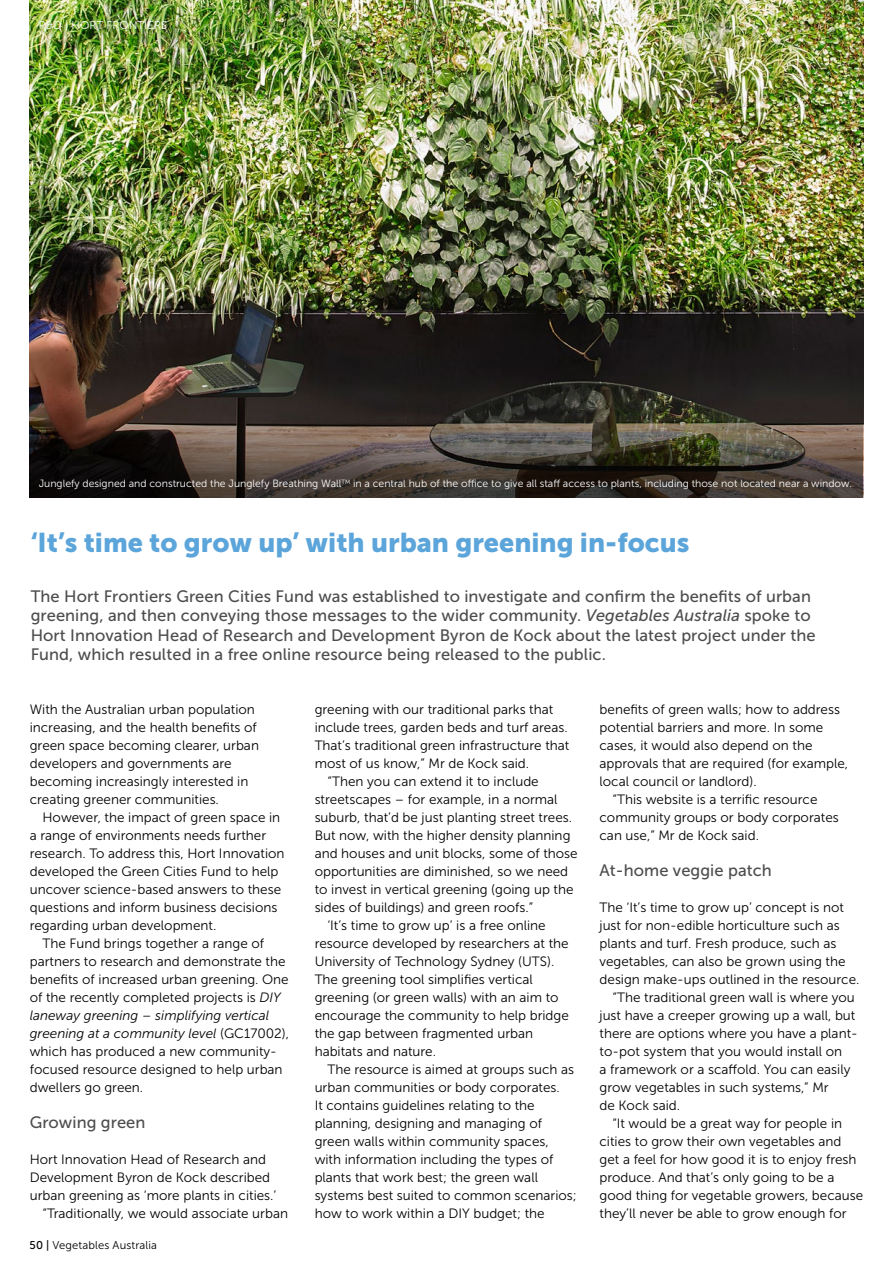
<style>
.page{position:relative;width:893px;height:1263px;background:#fff}
.page>*{position:absolute;margin:0;border:0;box-sizing:border-box;transform-origin:0 0}
.Heading{font:27px "Museo Sans 900";color:#5ca5db}
.Sub_Heading{font:16.5px/19.5px "Museo Sans 500";letter-spacing:.005em;color:#4d4d4f}
.Body{font:13.5px/18px "Museo Sans 300";color:#000}
.First_Paragraph{font:13.5px/18px "Museo Sans 300";color:#000}
.t1{font:11.25px "Museo Sans 300";letter-spacing:.01em;color:#000}
.R_D_Tag_on_Light{font:11.25px "Museo Sans 300";letter-spacing:.01em;color:#fff}
.Image_Caption{font:10.5px "Museo Sans 300";color:#fff}
.s1{font-style:italic}
.s2{font-family:"Museo Sans 500"}
</style>
<div class="page">
<img style="left:30px;top:0;width:833px;height:205px">
<img style="left:30px;top:205px;width:833px;height:293px">
<p class="R_D_Tag_on_Light" style="left:39px;top:19px;width:130px">R&amp;D | HORT FRONTIERS</p>
<p class="Image_Caption" style="left:39px;top:478px;width:815px">Junglefy designed and constructed the Junglefy Breathing Wall<sup>TM</sup> in a central hub of the office to give all staff access to plants, including those not located near a window.</p>
<p class="Heading" style="left:31px;top:527px;width:660px">‘It’s time to grow up’ with urban greening in-focus</p>
<p class="Sub_Heading" style="left:31px;top:586px;width:786px">The Hort Frontiers Green Cities Fund was established to investigate and confirm the benefits of urban greening, and then conveying those messages to the wider community. <span class="s1">Vegetables Australia</span> spoke to Hort Innovation Head of Research and Development Byron de Kock about the latest project under the Fund, which resulted in a free online resource being released to the public.</p>
<p class="First_Paragraph" style="left:30px;top:700px;width:231px">With the Australian urban population increasing, and the health benefits of green space becoming clearer, urban developers and governments are becoming increasingly interested in creating greener communities.</p>
<p class="Body" style="left:30px;top:808px;width:256px;text-indent:13px">However, the impact of green space in a range of environments needs further research. To address this, Hort Innovation developed the Green Cities Fund to help uncover science-based answers to these questions and inform business decisions regarding urban development.</p>
<p class="Body" style="left:30px;top:934px;width:261px;text-indent:13px">The Fund brings together a range of partners to research and demonstrate the benefits of increased urban greening. One of the recently completed projects is <span class="s1">DIY laneway greening – simplifying vertical greening at a community level</span> (GC17002), which has produced a new community&shy;focused resource designed to help urban dwellers go green.</p>
<p class="Sub_Heading" style="left:30px;top:1113px;width:117px">Growing green</p>
<p class="First_Paragraph" style="left:30px;top:1150px;width:248px">Hort Innovation Head of Research and<br>Development Byron de Kock described urban greening as ‘more plants in cities.’</p>
<p class="Body" style="left:43px;top:1204px;width:247px">“Traditionally, we would associate urban</p>
<p class="t1" style="left:30px;top:1239px;width:129px"><span class="s2">50 |</span> Vegetables Australia</p>
<p class="Body" style="left:315px;top:700px;width:256px">greening with our traditional parks that include trees, garden beds and turf areas.<br>That’s traditional green infrastructure that most of us know,” Mr de Kock said.</p>
<p class="Body" style="left:315px;top:772px;width:265px;text-indent:13px">“Then you can extend it to include streetscapes – for example, in a normal suburb, that’d be just planting street trees.<br>But now, with the higher density planning and houses and unit blocks, some of those opportunities are diminished, so we need to invest in vertical greening (going up the sides of buildings) and green roofs.”</p>
<p class="Body" style="left:315px;top:916px;width:256px;text-indent:13px">‘It’s time to grow up’ is a free online resource developed by researchers at the University of Technology Sydney (UTS).<br>The greening tool simplifies vertical greening (or green walls) with an aim to encourage the community to help bridge the gap between fragmented urban habitats and nature.</p>
<p class="Body" style="left:315px;top:1060px;width:264px;text-indent:13px">The resource is aimed at groups such as urban communities or body corporates.<br>It contains guidelines relating to the planning, designing and managing of green walls within community spaces, with information including the types of plants that work best; the green wall systems best suited to common scenarios; how to work within a DIY budget; the</p>
<p class="Body" style="left:600px;top:700px;width:250px">benefits of green walls; how to address potential barriers and more. In some cases, it would also depend on the approvals that are required (for example, local council or landlord).</p>
<p class="Body" style="left:600px;top:790px;width:241px;text-indent:13px">“This website is a terrific resource community groups or body corporates can use,” Mr de Kock said.</p>
<p class="Sub_Heading" style="left:600px;top:861px;width:174px">At-home veggie patch</p>
<p class="First_Paragraph" style="left:600px;top:898px;width:261px">The ‘It’s time to grow up’ concept is not just for non-edible horticulture such as plants and turf. Fresh produce, such as vegetables, can also be grown using the design make-ups outlined in the resource.</p>
<p class="Body" style="left:600px;top:988px;width:260px;text-indent:13px">“The traditional green wall is where you just have a creeper growing up a wall, but there are options where you have a plant&shy;to-pot system that you would install on<br>a framework or a scaffold. You can easily grow vegetables in such systems,” Mr<br>de Kock said.</p>
<p class="Body" style="left:600px;top:1114px;width:265px;text-indent:13px">“It would be a great way for people in cities to grow their own vegetables and get a feel for how good it is to enjoy fresh produce. And that’s only going to be a good thing for vegetable growers, because they’ll never be able to grow enough for</p>
</div>
